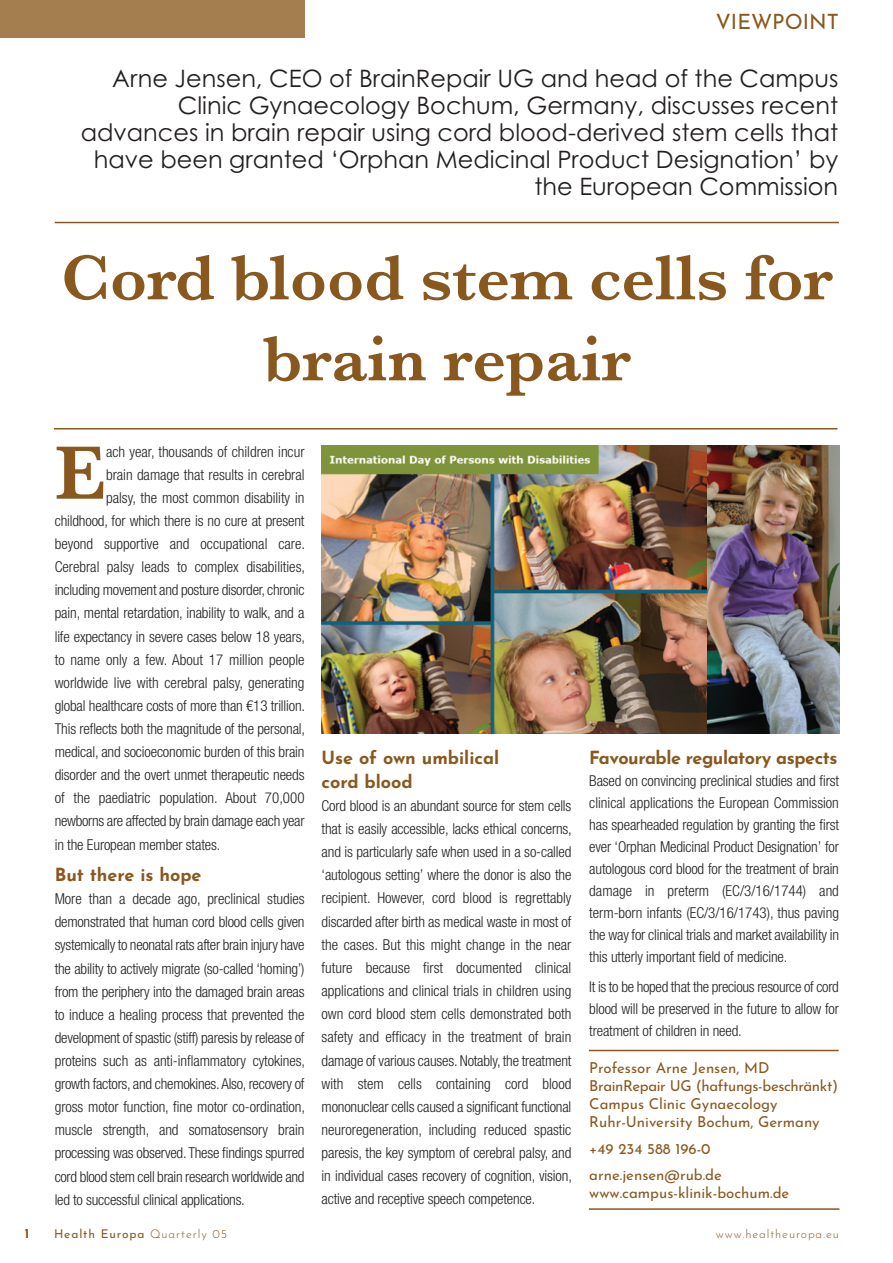
<style>
.page{position:relative;width:893px;height:1263px;background:#fff}
.page>*{position:absolute;margin:0;border:0;box-sizing:border-box;transform-origin:0 0}
.t1{font:600 78.45px "Baskerville";color:#89581e}
.t2{font:600 66px/81px "Baskerville";color:#89581e;text-align:center}
.t3{font:24px/27px "Century Gothic";color:#231f20;text-align:right}
.t4{font:21px "Josefin Sans";color:#89581e}
.t5{font:700 18px/23.1px "Josefin Sans";letter-spacing:-.01em;color:#89581e}
.t6{font:300 condensed 15px/23.1px "Helvetica Neue LT Std";letter-spacing:-.01em;color:#231f20;text-align:justify}
.t7{font:15px/18px "Josefin Sans";color:#89581e}
.t8{font:700 13.5px "Josefin Sans";color:#89581e}
.t9{font:12px "Josefin Sans";letter-spacing:.075em;color:#89581e}
.t10{font:300 12px "Josefin Sans";letter-spacing:.075em;color:#89581e}
.s1{font-weight:300}
</style>
<div class="page">
<hr style="left:54px;top:428px;width:783px;height:1px;background:#89581e">
<hr style="left:55px;top:222px;width:784px;height:1px;background:#89581e">
<div style="left:0;top:0;width:305px;height:38px;background:#a57e4f"></div>
<hr style="left:589px;top:1050px;width:250px;height:1px;background:#89581e">
<hr style="left:589px;top:1208px;width:250px;height:2px;background:#89581e">
<img style="left:322px;top:446px;width:385px;height:288px">
<img style="left:707px;top:446px;width:132px;height:288px">
<p class="t8" style="left:25px;top:1227px;width:6px">1</p>
<h3 class="t4" style="left:716px;top:13px;width:125px">VIEWPOINT</h3>
<p class="t3" style="left:81px;top:67px;width:759px">Arne Jensen, CEO of BrainRepair UG and head of the Campus Clinic Gynaecology Bochum, Germany, discusses recent advances in brain repair using cord blood-derived stem cells that have been granted ‘Orphan Medicinal Product Designation’ by the European Commission</p>
<h2 class="t2" style="left:61px;top:236px;width:773px">Cord blood stem cells for brain repair</h2>
<h1 class="t1" style="left:55px;top:426px;width:53px">E</h1>
<p class="t6" style="left:106px;top:441px;width:200px">ach year, thousands of children incur</p>
<p class="t6" style="left:106px;top:464px;width:200px">brain damage that results in cerebral</p>
<p class="t6" style="left:106px;top:487px;width:200px">palsy, the most common disability in</p>
<p class="t6" style="left:55px;top:510px;width:251px">childhood, for which there is no cure at present</p>
<p class="t6" style="left:55px;top:534px;width:252px">beyond supportive and occupational care.</p>
<p class="t6" style="left:55px;top:557px;width:252px">Cerebral palsy leads to complex disabilities,</p>
<p class="t6" style="left:55px;top:580px;width:251px">including movement and posture disorder, chronic</p>
<p class="t6" style="left:55px;top:603px;width:251px">pain, mental retardation, inability to walk, and a</p>
<p class="t6" style="left:55px;top:626px;width:252px">life expectancy in severe cases below 18 years,</p>
<p class="t6" style="left:55px;top:649px;width:251px">to name only a few. About 17 million people</p>
<p class="t6" style="left:55px;top:672px;width:251px">worldwide live with cerebral palsy, generating</p>
<p class="t6" style="left:55px;top:695px;width:252px">global healthcare costs of more than €13 trillion.</p>
<p class="t6" style="left:55px;top:718px;width:252px">This reflects both the magnitude of the personal,</p>
<p class="t6" style="left:55px;top:741px;width:251px">medical, and socioeconomic burden of this brain</p>
<p class="t6" style="left:55px;top:765px;width:251px">disorder and the overt unmet therapeutic needs</p>
<p class="t6" style="left:55px;top:788px;width:251px">of the paediatric population. About 70,000</p>
<p class="t6" style="left:55px;top:811px;width:251px">newborns are affected by brain damage each year</p>
<p class="t6" style="left:55px;top:834px;width:167px">in the European member states.</p>
<p class="t5" style="left:55px;top:864px;width:148px">But there is hope</p>
<p class="t6" style="left:55px;top:889px;width:252px">More than a decade ago, preclinical studies demonstrated that human cord blood cells given systemically to neonatal rats after brain injury have the ability to actively migrate (so-called ‘homing’) from the periphery into the damaged brain areas to induce a healing process that prevented the development of spastic (stiff) paresis by release of proteins such as anti-inflammatory cytokines, growth factors, and chemokines. Also, recovery of gross motor function, fine motor co-ordination, muscle strength, and somatosensory brain processing was observed. These findings spurred cord blood stem cell brain research worldwide and led to successful clinical applications.</p>
<p class="t5" style="left:322px;top:748px;width:179px">Use of own umbilical cord blood</p>
<p class="t6" style="left:322px;top:795px;width:252px">Cord blood is an abundant source for stem cells that is easily accessible, lacks ethical concerns, and is particularly safe when used in a so-called ‘autologous setting’ where the donor is also the recipient. However, cord blood is regrettably discarded after birth as medical waste in most of the cases. But this might change in the near future because first documented clinical applications and clinical trials in children using own cord blood stem cells demonstrated both safety and efficacy in the treatment of brain damage of various causes. Notably, the treatment with stem cells containing cord blood mononuclear cells caused a significant functional neuroregeneration, including reduced spastic paresis, the key symptom of cerebral palsy, and in individual cases recovery of cognition, vision, active and receptive speech competence.</p>
<p class="t5" style="left:589px;top:748px;width:250px">Favourable regulatory aspects</p>
<p class="t6" style="left:589px;top:771px;width:251px;line-height:21.9px">Based on convincing preclinical studies and first clinical applications the European Commission has spearheaded regulation by granting the first ever ‘Orphan Medicinal Product Designation’ for autologous cord blood for the treatment of brain damage in preterm (EC/3/16/1744) and term-born infants (EC/3/16/1743), thus paving the way for clinical trials and market availability in this utterly important field of medicine.</p>
<p class="t6" style="left:589px;top:977px;width:251px;line-height:21.9px">It is to be hoped that the precious resource of cord blood will be preserved in the future to allow for treatment of children in need.</p>
<p class="t7" style="left:589px;top:1060px;width:250px">Professor Arne Jensen, MD<br>BrainRepair UG (haftungs-beschränkt)<br>Campus Clinic Gynaecology<br>Ruhr-University Bochum, Germany</p>
<p class="t7" style="left:589px;top:1136px;width:134px;line-height:26.5px">+49 234 588 196-0 arne.jensen@rub.de</p>
<p class="t7" style="left:589px;top:1185px;width:202px">www.campus-klinik-bochum.de</p>
<p class="t9" style="left:54px;top:1229px;width:174px">Health Europa <span class="s1">Quarterly 05</span></p>
<p class="t10" style="left:716px;top:1224px;width:125px">www.healtheuropa.eu</p>
</div>
